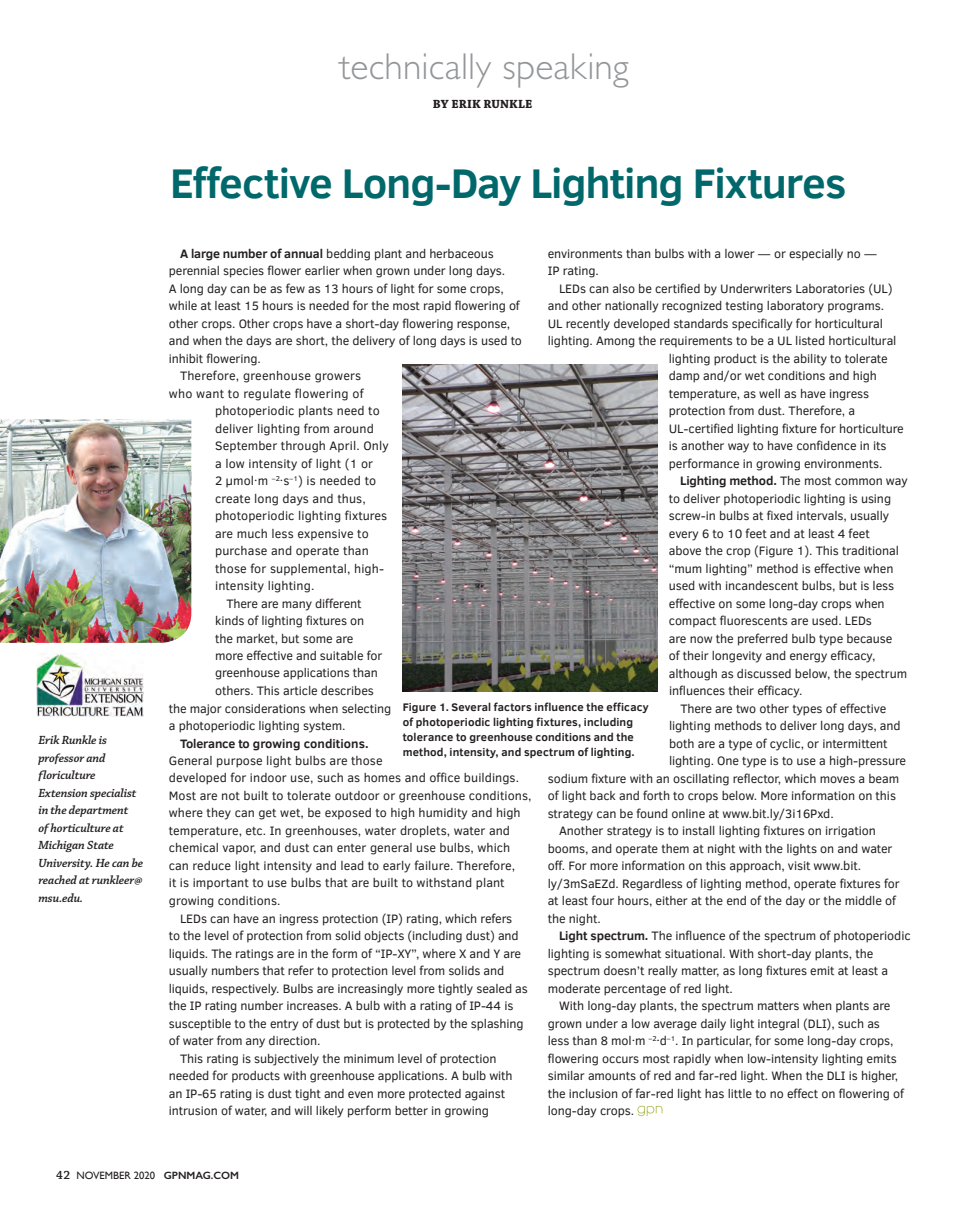
<style>
.page{position:relative;width:968px;height:1215px;background:#fff}
.page>*{position:absolute;margin:0;border:0;box-sizing:border-box;transform-origin:0 0}
.t1{font:700 42.5px "Clear Sans";letter-spacing:-.025em;color:#00686b}
.t2{font:300 37.5px "Gill Sans";letter-spacing:.005em;color:#939598}
.Body_GPN_2018{font:12.5px/17.5px "Clear Sans";letter-spacing:-.01em;color:#231f20}
.Body_GPN_2018-2{font:12.5px "Clear Sans";letter-spacing:.01em;color:#231f20}
.Author_Bio{font:italic 600 12.5px/17.5px "Chaparral Pro";letter-spacing:-.01em;color:#231f20}
.Body_GPN_2018-3{font:12.5px "Clear Sans";letter-spacing:.015em;color:#231f20}
.Byline{font:700 12.5px "Chaparral Pro";letter-spacing:.01em;color:#231f20}
.Captions_2018{font:700 11.25px/15px "Clear Sans";letter-spacing:.01em;color:#231f20}
.t3{font:10.62px "Gill Sans";color:#231f20}
.s1{font-weight:700}
.s2{font-family:"Chaparral Pro";font-weight:600;font-size:12.5px}
.s3{font-weight:600}
</style>
<div class="page">
<svg style="left:637px;top:1106px;width:25px;height:10px"></svg>
<img style="left:0;top:419px;width:191px;height:224px">
<img style="left:37px;top:654px;width:107px;height:54px">
<img style="left:403px;top:365px;width:254px;height:326px">
<p class="t2" style="left:339px;top:45px;width:291px">technically speaking</p>
<p class="Byline" style="left:433px;top:96px;width:101px">BY ERIK RUNKLE</p>
<p class="Author_Bio" style="left:38px;top:732px;width:106px">Erik Runkle is professor and floriculture<br>Extension specialist in the department<br>of horticulture at<br>Michigan State<br>University. He can be reached at runkleer@ msu.edu.</p>
<p class="t1" style="left:170px;top:153px;width:677px">Effective Long-Day Lighting Fixtures</p>
<p class="Body_GPN_2018" style="left:169px;top:244px;width:355px;text-indent:11px"><span class="s1">A large number of annual</span> bedding plant and herbaceous perennial species flower earlier when grown under long days.<br>A long day can be as few as 13 hours of light for some crops, while at least 15 hours is needed for the most rapid flowering of other crops. Other crops have a short-day flowering response, and when the days are short, the delivery of long days is used to inhibit flowering.</p>
<p class="Body_GPN_2018-3" style="left:180px;top:367px;width:183px">Therefore, greenhouse growers</p>
<p class="Body_GPN_2018-3" style="left:169px;top:385px;width:196px">who want to regulate flowering of</p>
<p class="Body_GPN_2018-2" style="left:215px;top:402px;width:166px">photoperiodic plants need to</p>
<p class="Body_GPN_2018-2" style="left:215px;top:420px;width:160px">deliver lighting from around</p>
<p class="Body_GPN_2018-2" style="left:215px;top:437px;width:175px">September through April. Only</p>
<p class="Body_GPN_2018-2" style="left:215px;top:455px;width:159px">a low intensity of light (1 or</p>
<p class="Body_GPN_2018-2" style="left:215px;top:472px;width:162px">2 µmol·m <sup>–2</sup>·s<sup>–1</sup>) is needed to</p>
<p class="Body_GPN_2018-2" style="left:215px;top:490px;width:152px">create long days and thus,</p>
<p class="Body_GPN_2018-2" style="left:215px;top:507px;width:174px">photoperiodic lighting fixtures</p>
<p class="Body_GPN_2018-2" style="left:215px;top:525px;width:155px">are much less expensive to</p>
<p class="Body_GPN_2018-2" style="left:215px;top:542px;width:155px">purchase and operate than</p>
<p class="Body_GPN_2018-2" style="left:215px;top:560px;width:170px">those for supplemental, high-</p>
<p class="Body_GPN_2018-2" style="left:215px;top:577px;width:101px">intensity lighting.</p>
<p class="Body_GPN_2018" style="left:226px;top:594px;width:137px">There are many different</p>
<p class="Body_GPN_2018" style="left:215px;top:612px;width:151px">kinds of lighting fixtures on</p>
<p class="Body_GPN_2018" style="left:215px;top:629px;width:140px">the market, but some are</p>
<p class="Body_GPN_2018" style="left:215px;top:647px;width:169px">more effective and suitable for</p>
<p class="Body_GPN_2018" style="left:215px;top:664px;width:164px">greenhouse applications than</p>
<p class="Body_GPN_2018" style="left:215px;top:682px;width:160px">others. This article describes</p>
<p class="Body_GPN_2018" style="left:169px;top:699px;width:224px">the major considerations when selecting</p>
<p class="Body_GPN_2018" style="left:169px;top:717px;width:178px">a photoperiodic lighting system.</p>
<p class="Body_GPN_2018" style="left:169px;top:734px;width:364px;text-indent:11px"><span class="s1">Tolerance to growing conditions.<br></span>General purpose light bulbs are those<br>developed for indoor use, such as homes and office buildings.<br>Most are not built to tolerate outdoor or greenhouse conditions, where they can get wet, be exposed to high humidity and high temperature, etc. In greenhouses, water droplets, water and chemical vapor, and dust can enter general use bulbs, which can reduce light intensity and lead to early failure. Therefore,<br>it is important to use bulbs that are built to withstand plant growing conditions.</p>
<p class="Body_GPN_2018" style="left:169px;top:909px;width:360px;text-indent:11px">LEDs can have an ingress protection (IP) rating, which refers<br>to the level of protection from solid objects (including dust) and liquids. The ratings are in the form of “IP-XY”, where X and Y are usually numbers that refer to protection level from solids and liquids, respectively. Bulbs are increasingly more tightly sealed as the IP rating number increases. A bulb with a rating of IP-44 is susceptible to the entry of dust but is protected by the splashing of water from any direction.</p>
<p class="Body_GPN_2018" style="left:169px;top:1049px;width:345px;text-indent:11px">This rating is subjectively the minimum level of protection needed for products with greenhouse applications. A bulb with an IP-65 rating is dust tight and even more protected against intrusion of water, and will likely perform better in growing</p>
<p class="Body_GPN_2018" style="left:548px;top:244px;width:330px">environments than bulbs with a lower — or especially no —<br>IP rating.</p>
<p class="Body_GPN_2018" style="left:559px;top:279px;width:335px">LEDs can also be certified by Underwriters Laboratories (UL)</p>
<p class="Body_GPN_2018" style="left:548px;top:297px;width:338px">and other nationally recognized testing laboratory programs.</p>
<p class="Body_GPN_2018" style="left:548px;top:314px;width:337px">UL recently developed standards specifically for horticultural</p>
<p class="Body_GPN_2018" style="left:548px;top:332px;width:350px">lighting. Among the requirements to be a UL listed horticultural</p>
<p class="Body_GPN_2018" style="left:668px;top:349px;width:220px">lighting product is the ability to tolerate</p>
<p class="Body_GPN_2018" style="left:668px;top:367px;width:210px">damp and/or wet conditions and high</p>
<p class="Body_GPN_2018" style="left:668px;top:384px;width:202px">temperature, as well as have ingress</p>
<p class="Body_GPN_2018" style="left:668px;top:402px;width:188px">protection from dust. Therefore, a</p>
<p class="Body_GPN_2018" style="left:668px;top:419px;width:236px">UL-certified lighting fixture for horticulture</p>
<p class="Body_GPN_2018" style="left:668px;top:437px;width:219px">is another way to have confidence in its</p>
<p class="Body_GPN_2018" style="left:668px;top:454px;width:215px">performance in growing environments.</p>
<p class="Body_GPN_2018" style="left:668px;top:472px;width:240px;text-indent:11px"><span class="s1">Lighting method.</span> The most common way to deliver photoperiodic lighting is using screw-in bulbs at fixed intervals, usually every 6 to 10 feet and at least 4 feet<br>above the crop (Figure 1). This traditional “mum lighting” method is effective when used with incandescent bulbs, but is less effective on some long-day crops when compact fluorescents are used. LEDs<br>are now the preferred bulb type because<br>of their longevity and energy efficacy, although as discussed below, the spectrum influences their efficacy.</p>
<p class="Body_GPN_2018" style="left:680px;top:699px;width:207px">There are two other types of effective</p>
<p class="Body_GPN_2018" style="left:669px;top:717px;width:233px">lighting methods to deliver long days, and</p>
<p class="Body_GPN_2018" style="left:669px;top:734px;width:220px">both are a type of cyclic, or intermittent</p>
<p class="Body_GPN_2018" style="left:669px;top:752px;width:239px">lighting. One type is to use a high-pressure</p>
<p class="Body_GPN_2018" style="left:548px;top:769px;width:353px">sodium fixture with an oscillating reflector, which moves a beam</p>
<p class="Body_GPN_2018" style="left:548px;top:787px;width:350px">of light back and forth to crops below. More information on this</p>
<p class="Body_GPN_2018" style="left:548px;top:804px;width:287px">strategy can be found online at www.bit.ly/3i16Pxd.</p>
<p class="Body_GPN_2018" style="left:548px;top:822px;width:353px;text-indent:11px">Another strategy is to install lighting fixtures on irrigation booms, and operate them at night with the lights on and water off. For more information on this approach, visit www.bit. ly/3mSaEZd. Regardless of lighting method, operate fixtures for at least four hours, either at the end of the day or the middle of the night.</p>
<p class="Body_GPN_2018" style="left:548px;top:927px;width:364px;text-indent:11px"><span class="s1">Light spectrum.</span> The influence of the spectrum of photoperiodic lighting is somewhat situational. With short-day plants, the spectrum doesn’t really matter, as long fixtures emit at least a moderate percentage of red light.</p>
<p class="Body_GPN_2018" style="left:548px;top:997px;width:358px;text-indent:11px">With long-day plants, the spectrum matters when plants are grown under a low average daily light integral (DLI), such as less than 8 mol·m <sup>–2</sup>·d<sup>–1</sup>. In particular, for some long-day crops, flowering occurs most rapidly when low-intensity lighting emits similar amounts of red and far-red light. When the DLI is higher, the inclusion of far-red light has little to no effect on flowering of long-day crops.</p>
<p class="Captions_2018" style="left:403px;top:699px;width:247px">Figure 1. Several factors influence the efficacy of photoperiodic lighting fixtures, including tolerance to greenhouse conditions and the method, intensity, and spectrum of lighting.</p>
<p class="t3" style="left:56px;top:1169px;width:184px"><span class="s2">42</span> NOVEMBER 2020 <span class="s3">GPNMAG.COM</span></p>
</div>
